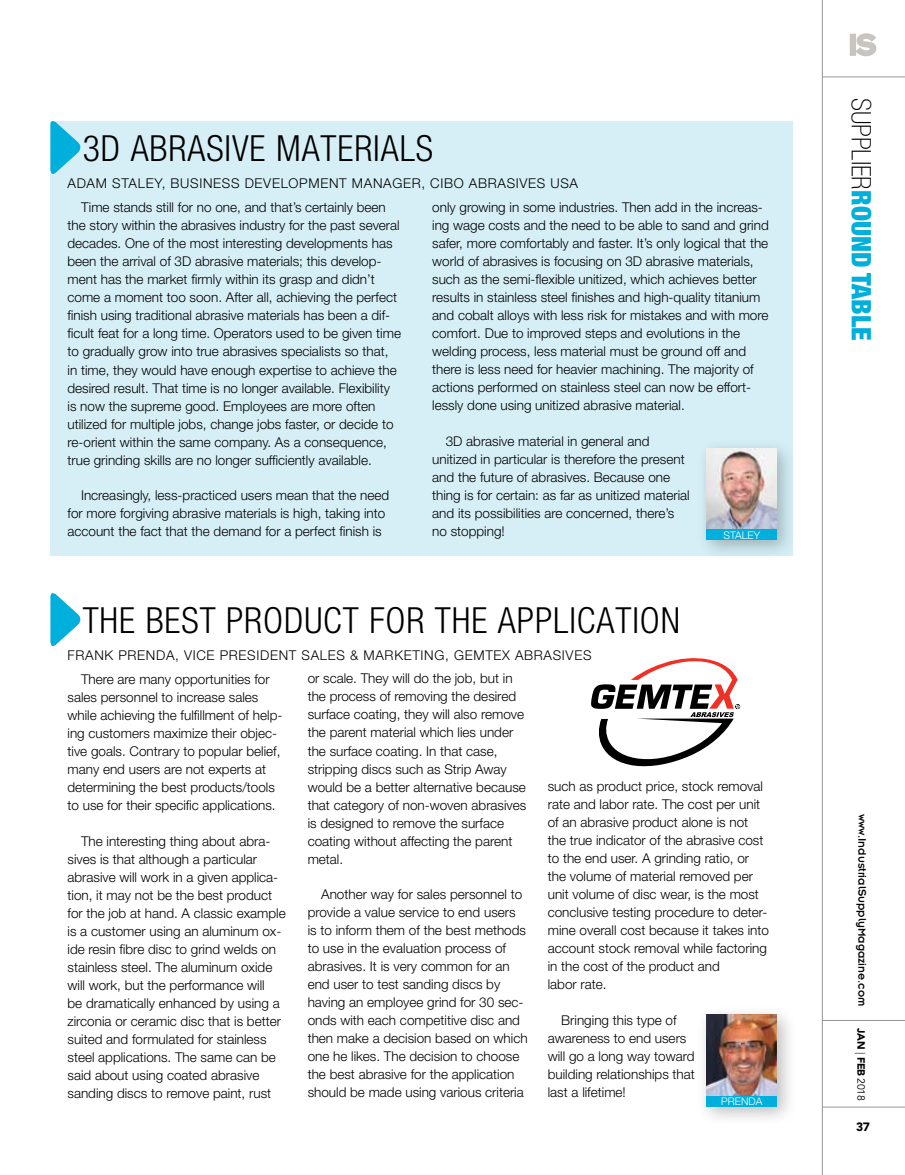
<style>
.page{position:relative;width:905px;height:1175px;background:#fff}
.page>*{position:absolute;margin:0;border:0;box-sizing:border-box;transform-origin:0 0}
.t1{font:300 condensed 36px "Helvetica Neue LT Std";letter-spacing:.025em;color:#000}
.t2{font:900 condensed 27px "Helvetica Neue LT Std";color:#00afdb}
.t3{font:300 13.5px/18px "Helvetica Neue LT Std";color:#000}
.t4{font:12px "Insignia LT Std";color:#000}
.t5{font:900 12px "Avenir LT Std";color:#000}
.t6{font:300 10.5px "Helvetica Neue LT Std";color:#fff}
.t7{font:900 10.5px "Avenir LT Std";letter-spacing:-.03em;color:#000}
.s1{font-weight:100;color:#000}
.s2{font-weight:300}
.s3{font-weight:400}
</style>
<div class="page">
<hr style="left:821px;top:0;width:1px;height:1174px;background:#939598">
<hr style="left:822px;top:1020px;width:82px;height:1px;background:#939598">
<hr style="left:822px;top:76px;width:82px;height:1px;background:#939598">
<hr style="left:822px;top:1106px;width:82px;height:1px;background:#939598">
<svg style="left:849px;top:33px;width:27px;height:23px"></svg>
<div style="left:50px;top:121px;width:743px;height:434px;background:#d6eff7"></div>
<svg style="left:50px;top:121px;width:31px;height:53px"></svg>
<svg style="left:50px;top:593px;width:31px;height:53px"></svg>
<div style="left:696px;top:1004px;width:101px;height:123px;background:#000;opacity:.26"></div>
<img style="left:706px;top:1014px;width:71px;height:81px">
<div style="left:706px;top:1095px;width:71px;height:11px;background:#00afdb"></div>
<div style="left:696px;top:438px;width:100px;height:122px;background:#000;opacity:.26"></div>
<img style="left:706px;top:448px;width:70px;height:81px">
<div style="left:706px;top:529px;width:71px;height:11px;background:#00afdb"></div>
<svg style="left:591px;top:658px;width:149px;height:109px"></svg>
<h1 class="t1" style="left:83px;top:127px;width:352px">3D ABRASIVE MATERIALS</h1>
<p class="t3" style="left:68px;top:174px;width:11px">adam</p>
<p class="t3" style="left:112px;top:174px;width:10px">sta</p>
<p class="t3" style="left:138px;top:174px;width:62px">ley, business</p>
<p class="t3" style="left:245px;top:174px;width:55px">development</p>
<p class="t3" style="left:352px;top:174px;width:11px">mana</p>
<p class="t3" style="left:392px;top:174px;width:48px">ger, cibo</p>
<p class="t3" style="left:469px;top:174px;width:10px">abrasi</p>
<p class="t3" style="left:519px;top:174px;width:51px">ves usa</p>
<p class="t3" style="left:68px;top:198px;width:335px;text-indent:14px">Time stands still for no one, and that’s certainly been the story within the abrasives industry for the past several decades. One of the most interesting developments has been the arrival of 3D abrasive materials; this develop&shy;ment has the market firmly within its grasp and didn’t come a moment too soon. After all, achieving the perfect finish using traditional abrasive materials has been a dif&shy;ficult feat for a long time. Operators used to be given time to gradually grow into true abrasives specialists so that, in time, they would have enough expertise to achieve the desired result. That time is no longer available. Flexibility is now the supreme good. Employees are more often utilized for multiple jobs, change jobs faster, or decide to re-orient within the same company. As a consequence, true grinding skills are no longer sufficiently available.</p>
<p class="t3" style="left:68px;top:486px;width:323px;text-indent:14px">Increasingly, less-practiced users mean that the need for more forgiving abrasive materials is high, taking into account the fact that the demand for a perfect finish is</p>
<p class="t3" style="left:432px;top:198px;width:338px">only growing in some industries. Then add in the increas&shy;ing wage costs and the need to be able to sand and grind safer, more comfortably and faster. It’s only logical that the world of abrasives is focusing on 3D abrasive materials, such as the semi-flexible unitized, which achieves better results in stainless steel finishes and high-quality titanium and cobalt alloys with less risk for mistakes and with more comfort. Due to improved steps and evolutions in the welding process, less material must be ground off and there is less need for heavier machining. The majority of actions performed on stainless steel can now be effort&shy;lessly done using unitized abrasive material.</p>
<p class="t3" style="left:432px;top:432px;width:259px;text-indent:14px">3D abrasive material in general and unitized in particular is therefore the present and the future of abrasives. Because one thing is for certain: as far as unitized material and its possibilities are concerned, there’s no stopping!</p>
<p class="t6" style="left:723px;top:528px;width:31px">staley</p>
<h1 class="t1" style="left:83px;top:599px;width:599px">THE BEST PRODUCT FOR THE APPLICATION</h1>
<p class="t3" style="left:68px;top:646px;width:10px">fran</p>
<p class="t3" style="left:104px;top:646px;width:25px">k prenda</p>
<p class="t3" style="left:175px;top:646px;width:26px">, vice</p>
<p class="t3" style="left:220px;top:646px;width:10px">president</p>
<p class="t3" style="left:301px;top:646px;width:73px">sales &amp; mar</p>
<p class="t3" style="left:394px;top:646px;width:18px">ketin</p>
<p class="t3" style="left:434px;top:646px;width:41px">g, gemte</p>
<p class="t3" style="left:502px;top:646px;width:23px">x abrasi</p>
<p class="t3" style="left:565px;top:646px;width:18px">ves</p>
<p class="t3" style="left:68px;top:669px;width:216px;text-indent:14px">There are many opportunities for sales personnel to increase sales while achieving the fulfillment of help&shy;ing customers maximize their objec&shy;tive goals. Contrary to popular belief, many end users are not experts at determining the best products/tools to use for their specific applications.</p>
<p class="t3" style="left:68px;top:831px;width:220px;text-indent:14px">The interesting thing about abra&shy;sives is that although a particular abrasive will work in a given applica&shy;tion, it may not be the best product for the job at hand. A classic example is a customer using an aluminum ox&shy;ide resin fibre disc to grind welds on stainless steel. The aluminum oxide will work, but the performance will<br>be dramatically enhanced by using a zirconia or ceramic disc that is better suited and formulated for stainless steel applications. The same can be said about using coated abrasive sanding discs to remove paint, rust</p>
<p class="t3" style="left:308px;top:669px;width:220px">or scale. They will do the job, but in the process of removing the desired surface coating, they will also remove the parent material which lies under the surface coating. In that case, stripping discs such as Strip Away would be a better alternative because that category of non-woven abrasives is designed to remove the surface coating without affecting the parent metal.</p>
<p class="t3" style="left:308px;top:885px;width:221px;text-indent:14px">Another way for sales personnel to provide a value service to end users is to inform them of the best methods to use in the evaluation process of abrasives. It is very common for an end user to test sanding discs by having an employee grind for 30 sec&shy;onds with each competitive disc and then make a decision based on which one he likes. The decision to choose the best abrasive for the application should be made using various criteria</p>
<p class="t3" style="left:548px;top:777px;width:223px">such as product price, stock removal rate and labor rate. The cost per unit of an abrasive product alone is not the true indicator of the abrasive cost to the end user. A grinding ratio, or the volume of material removed per unit volume of disc wear, is the most conclusive testing procedure to deter&shy;mine overall cost because it takes into account stock removal while factoring in the cost of the product and<br>labor rate.</p>
<p class="t3" style="left:548px;top:1011px;width:149px;text-indent:14px">Bringing this type of awareness to end users will go a long way toward building relationships that last a lifetime!</p>
<p class="t6" style="left:721px;top:1094px;width:8px">prenda</p>
<h2 class="t2" style="left:877px;top:98px;width:244px;rotate:90deg"><span class="s1">SUpplier</span>Round table</h2>
<p class="t4" style="left:868px;top:813px;width:194px;rotate:90deg">www.IndustrialSupplyMagazine.com</p>
<p class="t7" style="left:867px;top:1028px;width:74px;rotate:90deg">Jan <span class="s2">|</span> Feb <span class="s3">2018</span></p>
<p class="t5" style="left:856px;top:1119px;width:15px">37</p>
</div>
